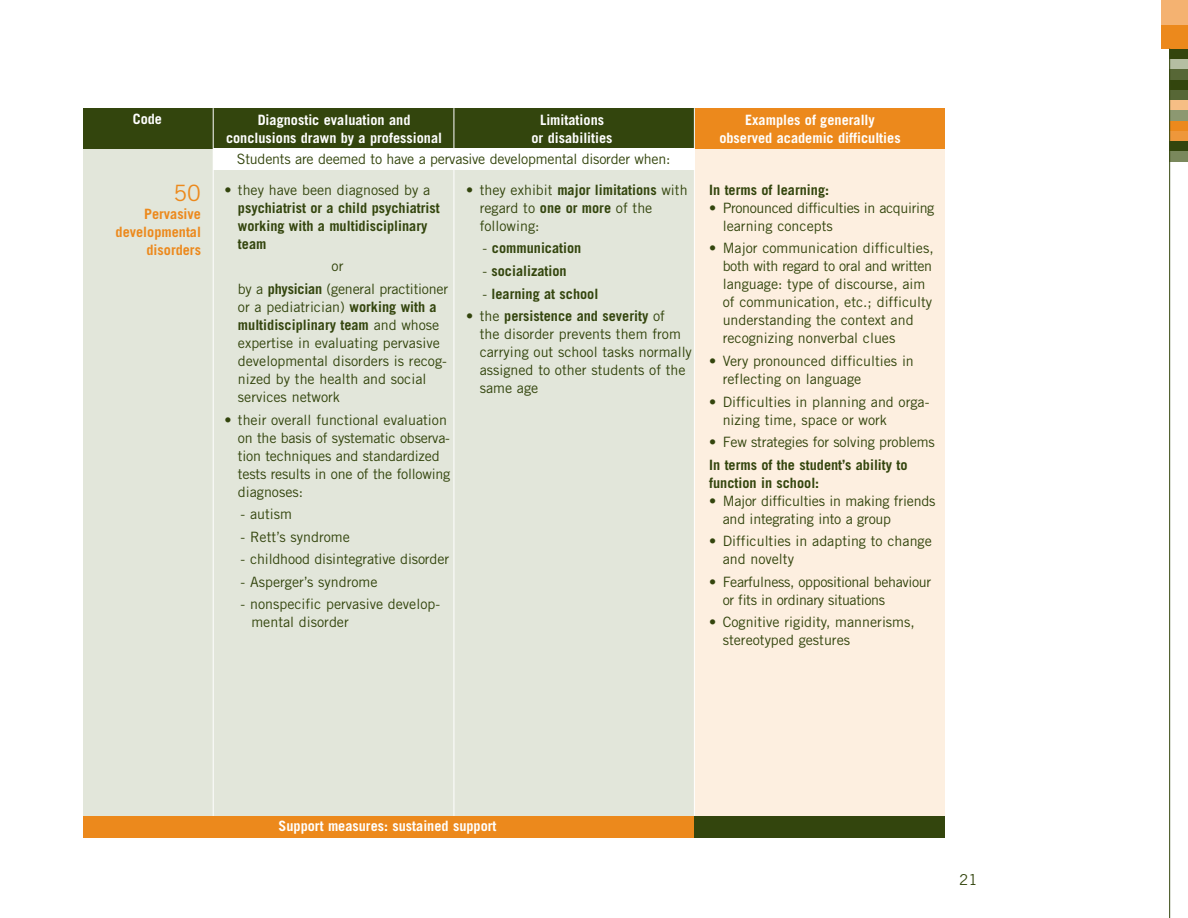
<style>
.page{position:relative;width:1188px;height:918px;background:#fff}
.page>*{position:absolute;margin:0;border:0;box-sizing:border-box;transform-origin:0 0}
.t1{font:22.5px "Trade Gothic";color:#ec891c}
.t2{font:15px "Trade Gothic";color:#33450d}
.t3{font:14.25px/18px "Trade Gothic";color:#33450d}
.t4{font:700 14.25px/18px "Trade Gothic";color:#33450d}
.t5{font:700 14.25px/18px "Trade Gothic";color:#fff;text-align:center}
.t6{font:14.25px/18px "Trade Gothic";letter-spacing:-.025em;color:#33450d}
.t7{font:700 14.25px/18px "Trade Gothic";color:#ec891c;text-align:right}
.s1{font-weight:700}
.s2{font-weight:400}
</style>
<div class="page">
<div style="left:1170px;top:151px;width:18px;height:10px;background:#7a885c"></div>
<div style="left:1170px;top:141px;width:18px;height:10px;background:#33450d"></div>
<div style="left:1170px;top:131px;width:18px;height:10px;background:#ee973b"></div>
<div style="left:1170px;top:120px;width:18px;height:11px;background:#ec891c"></div>
<div style="left:1170px;top:110px;width:18px;height:10px;background:#8c9871"></div>
<div style="left:1170px;top:100px;width:18px;height:10px;background:#f6be85"></div>
<div style="left:1170px;top:89px;width:18px;height:11px;background:#576736"></div>
<div style="left:1170px;top:79px;width:18px;height:10px;background:#33450d"></div>
<div style="left:1170px;top:69px;width:18px;height:10px;background:#576736"></div>
<div style="left:1170px;top:59px;width:18px;height:10px;background:#b5bea2"></div>
<div style="left:1170px;top:48px;width:18px;height:11px;background:#33450d"></div>
<div style="left:1161px;top:25px;width:27px;height:24px;background:#ec891c"></div>
<div style="left:1161px;top:0;width:27px;height:25px;background:#f4b271"></div>
<hr style="left:1169px;top:49px;width:1px;height:869px;background:#33450d">
<div style="left:83px;top:108px;width:855px;height:729px;background:#e2e6da"></div>
<div style="left:695px;top:108px;width:250px;height:729px;background:#fdefe0"></div>
<div style="left:83px;top:108px;width:855px;height:41px;background:#33450d"></div>
<div style="left:695px;top:108px;width:250px;height:41px;background:#ec891c"></div>
<hr style="left:213px;top:108px;width:1px;height:729px;background:#fff">
<hr style="left:454px;top:108px;width:1px;height:729px;background:#fff">
<hr style="left:694px;top:108px;width:1px;height:729px;background:#fff">
<div style="left:83px;top:816px;width:862px;height:21px;background:#ec891c"></div>
<div style="left:694px;top:816px;width:251px;height:21px;background:#33450d"></div>
<div style="left:213px;top:149px;width:481px;height:21px;background:#fff"></div>
<p class="t5" style="left:133px;top:112px;width:31px">Code</p>
<p class="t5" style="left:226px;top:112px;width:218px">Diagnostic evaluation and conclusions drawn by a professional</p>
<p class="t5" style="left:532px;top:112px;width:83px">Limitations<br>or disabilities</p>
<p class="t5" style="left:719px;top:112px;width:183px">Examples of generally observed academic difficulties</p>
<h1 class="t1" style="left:174px;top:185px;width:29px">50</h1>
<p class="t7" style="left:116px;top:206px;width:87px">Pervasive developmental disorders</p>
<p class="t3" style="left:237px;top:151px;width:435px">Students are deemed to have a pervasive developmental disorder when:</p>
<p class="t3" style="left:224px;top:182px;width:208px">• they have been diagnosed by a</p>
<p class="t4" style="left:238px;top:200px;width:203px">psychiatrist or a child psychiatrist working with a multidisciplinary team</p>
<p class="t3" style="left:238px;top:256px;width:212px;line-height:22.5px;text-indent:94px">or<br>by a <span class="s1">physician</span> (general practitioner</p>
<p class="t3" style="left:238px;top:299px;width:211px">or a pediatrician) <span class="s1">working with a multidisciplinary team</span> and whose expertise in evaluating pervasive developmental disorders is recog&shy;nized by the health and social services network</p>
<p class="t3" style="left:238px;top:412px;width:214px;text-indent:-14px">• their overall functional evaluation on the basis of systematic observa&shy;tion techniques and standardized tests results in one of the following diagnoses:</p>
<p class="t3" style="left:241px;top:506px;width:53px">- autism</p>
<p class="t3" style="left:241px;top:529px;width:111px">- Rett’s syndrome</p>
<p class="t3" style="left:241px;top:551px;width:210px">- childhood disintegrative disorder</p>
<p class="t3" style="left:241px;top:574px;width:138px">- Asperger’s syndrome</p>
<p class="t3" style="left:251px;top:596px;width:190px;text-indent:-11px">- nonspecific pervasive develop&shy;mental disorder</p>
<p class="t3" style="left:480px;top:182px;width:209px;text-indent:-13px">• they exhibit <span class="s1">major limitations</span> with regard to <span class="s1">one or more</span> of the following:</p>
<p class="t4" style="left:482px;top:241px;width:100px"><span class="s2">-</span> communication</p>
<p class="t4" style="left:482px;top:263px;width:86px"><span class="s2">-</span> socialization</p>
<p class="t4" style="left:482px;top:286px;width:117px"><span class="s2">-</span> learning at school</p>
<p class="t3" style="left:480px;top:308px;width:214px;text-indent:-14px">• the <span class="s1">persistence and severity</span> of<br>the disorder prevents them from carrying out school tasks normally assigned to other students of the same age</p>
<p class="t4" style="left:709px;top:182px;width:121px">In terms of learning:</p>
<p class="t6" style="left:723px;top:200px;width:213px;text-indent:-14px">• Pronounced difficulties in acquiring learning concepts</p>
<p class="t3" style="left:723px;top:241px;width:212px;text-indent:-14px">• Major communication difficulties, both with regard to oral and written language: type of discourse, aim of communication, etc.; difficulty understanding the context and recognizing nonverbal clues</p>
<p class="t3" style="left:723px;top:353px;width:193px;text-indent:-14px">• Very pronounced difficulties in reflecting on language</p>
<p class="t3" style="left:723px;top:394px;width:208px;text-indent:-14px">• Difficulties in planning and orga&shy;nizing time, space or work</p>
<p class="t3" style="left:709px;top:434px;width:227px">• Few strategies for solving problems</p>
<p class="t4" style="left:709px;top:457px;width:200px">In terms of the student’s ability to function in school:</p>
<p class="t3" style="left:723px;top:493px;width:214px;text-indent:-14px">• Major difficulties in making friends and integrating into a group</p>
<p class="t3" style="left:723px;top:533px;width:211px;text-indent:-14px">• Difficulties in adapting to change and novelty</p>
<p class="t6" style="left:723px;top:574px;width:210px;text-indent:-14px">• Fearfulness, oppositional behaviour or fits in ordinary situations</p>
<p class="t3" style="left:723px;top:614px;width:194px;text-indent:-14px">• Cognitive rigidity, mannerisms, stereotyped gestures</p>
<p class="t5" style="left:279px;top:818px;width:220px">Support measures: sustained support</p>
<p class="t2" style="left:959px;top:874px;width:20px">21</p>
</div>
